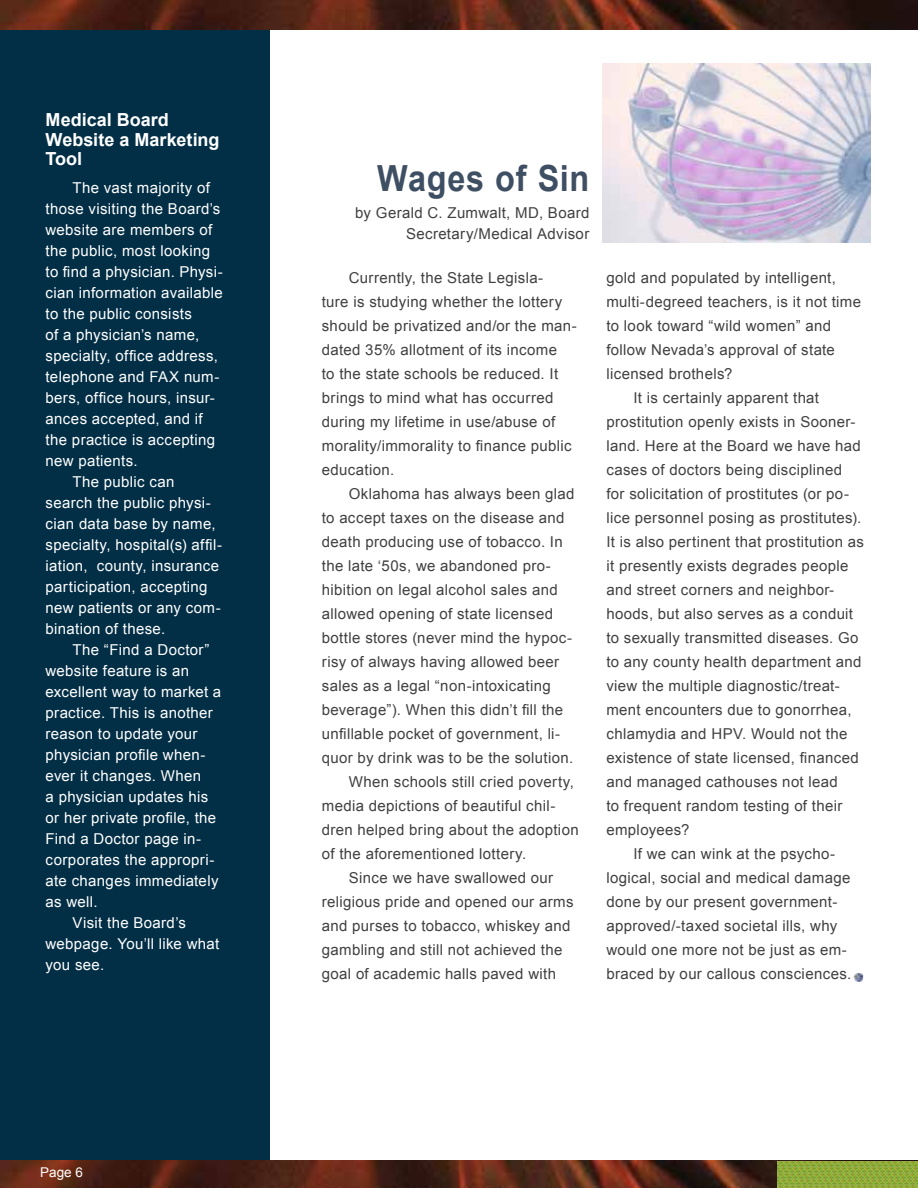
<style>
.page{position:relative;width:918px;height:1188px;background:#fff}
.page>*{position:absolute;margin:0;border:0;box-sizing:border-box;transform-origin:0 0}
.t1{font:700 36px "Arial";letter-spacing:.02em;color:#3f4f63;scale:.9 1}
.t2{font:700 18px/19.8px "Arial";color:#fff}
.t3{font:15px/24px "Arial";letter-spacing:.025em;color:#404040}
.t4{font:15px "Arial";letter-spacing:.025em;color:#fff}
.t5{font:13.5px "Arial";color:#fff}
</style>
<div class="page">
<div style="left:0;top:0;width:270px;height:1188px;background:#032f46"></div>
<img style="left:0;top:1161px;width:778px;height:27px">
<img style="left:778px;top:1161px;width:140px;height:27px">
<img style="left:0;top:0;width:918px;height:29px">
<svg style="left:854px;top:973px;width:9px;height:9px"></svg>
<img style="left:603px;top:64px;width:267px;height:178px">
<p class="t2" style="left:46px;top:110px;width:176px">Medical Board<br>Website a Marketing<br>Tool</p>
<p class="t4" style="left:73px;top:178px;width:139px">The vast majority of</p>
<p class="t4" style="left:46px;top:199px;width:176px">those visiting the Board’s</p>
<p class="t4" style="left:46px;top:220px;width:168px">website are members of</p>
<p class="t4" style="left:46px;top:241px;width:166px">the public, most looking</p>
<p class="t4" style="left:46px;top:262px;width:179px">to find a physician. Physi-</p>
<p class="t4" style="left:46px;top:283px;width:179px">cian information available</p>
<p class="t4" style="left:46px;top:304px;width:148px">to the public consists</p>
<p class="t4" style="left:46px;top:325px;width:155px">of a physician’s name,</p>
<p class="t4" style="left:46px;top:346px;width:174px">specialty, office address,</p>
<p class="t4" style="left:46px;top:367px;width:175px">telephone and FAX num-</p>
<p class="t4" style="left:46px;top:388px;width:171px">bers, office hours, insur-</p>
<p class="t4" style="left:46px;top:409px;width:159px">ances accepted, and if</p>
<p class="t4" style="left:46px;top:430px;width:171px">the practice is accepting</p>
<p class="t4" style="left:46px;top:451px;width:94px">new patients.</p>
<p class="t4" style="left:73px;top:472px;width:103px">The public can</p>
<p class="t4" style="left:46px;top:493px;width:167px">search the public physi-</p>
<p class="t4" style="left:46px;top:514px;width:172px">cian data base by name,</p>
<p class="t4" style="left:46px;top:535px;width:178px">specialty, hospital(s) affil-</p>
<p class="t4" style="left:46px;top:556px;width:175px">iation, county, insurance</p>
<p class="t4" style="left:46px;top:577px;width:163px">participation, accepting</p>
<p class="t4" style="left:46px;top:598px;width:177px">new patients or any com-</p>
<p class="t4" style="left:46px;top:619px;width:121px">bination of these.</p>
<p class="t4" style="left:73px;top:640px;width:138px">The “Find a Doctor”</p>
<p class="t4" style="left:46px;top:661px;width:145px">website feature is an</p>
<p class="t4" style="left:46px;top:682px;width:177px">excellent way to market a</p>
<p class="t4" style="left:46px;top:703px;width:169px">practice. This is another</p>
<p class="t4" style="left:46px;top:724px;width:153px">reason to update your</p>
<p class="t4" style="left:46px;top:745px;width:161px">physician profile when-</p>
<p class="t4" style="left:46px;top:766px;width:157px">ever it changes. When</p>
<p class="t4" style="left:46px;top:787px;width:164px">a physician updates his</p>
<p class="t4" style="left:46px;top:808px;width:172px">or her private profile, the</p>
<p class="t4" style="left:46px;top:829px;width:157px">Find a Doctor page in-</p>
<p class="t4" style="left:46px;top:850px;width:170px">corporates the appropri-</p>
<p class="t4" style="left:46px;top:871px;width:174px">ate changes immediately</p>
<p class="t4" style="left:46px;top:892px;width:53px">as well.</p>
<p class="t4" style="left:73px;top:913px;width:115px">Visit the Board’s</p>
<p class="t4" style="left:46px;top:934px;width:175px">webpage. You’ll like what</p>
<p class="t4" style="left:46px;top:955px;width:60px">you see.</p>
<p class="t5" style="left:40px;top:1163px;width:44px">Page 6</p>
<h1 class="t1" style="left:377px;top:154px;width:237px">Wages of Sin</h1>
<p class="t3" style="left:355px;top:203px;width:236px;line-height:21px;text-align:right">by Gerald C. Zumwalt, MD, Board<br>Secretary/Medical Advisor</p>
<p class="t3" style="left:322px;top:266px;width:256px;text-indent:27px">Currently, the State Legisla-<br>ture is studying whether the lottery should be privatized and/or the man&shy;dated 35% allotment of its income<br>to the state schools be reduced. It brings to mind what has occurred during my lifetime in use/abuse of morality/immorality to finance public education.</p>
<p class="t3" style="left:349px;top:482px;width:227px">Oklahoma has always been glad</p>
<p class="t3" style="left:322px;top:506px;width:244px">to accept taxes on the disease and</p>
<p class="t3" style="left:322px;top:530px;width:242px">death producing use of tobacco. In</p>
<p class="t3" style="left:322px;top:554px;width:231px">the late ‘50s, we abandoned pro-</p>
<p class="t3" style="left:322px;top:578px;width:237px">hibition on legal alcohol sales and</p>
<p class="t3" style="left:322px;top:602px;width:233px">allowed opening of state licensed</p>
<p class="t3" style="left:322px;top:626px;width:252px">bottle stores (never mind the hypoc-</p>
<p class="t3" style="left:322px;top:650px;width:239px">risy of always having allowed beer</p>
<p class="t3" style="left:322px;top:674px;width:230px">sales as a legal “non-intoxicating</p>
<p class="t3" style="left:322px;top:698px;width:243px">beverage”). When this didn’t fill the</p>
<p class="t3" style="left:322px;top:722px;width:240px">unfillable pocket of government, li-</p>
<p class="t3" style="left:322px;top:746px;width:253px">quor by drink was to be the solution.</p>
<p class="t3" style="left:349px;top:770px;width:227px">When schools still cried poverty,</p>
<p class="t3" style="left:322px;top:794px;width:235px">media depictions of beautiful chil-</p>
<p class="t3" style="left:322px;top:818px;width:258px">dren helped bring about the adoption</p>
<p class="t3" style="left:322px;top:842px;width:206px">of the aforementioned lottery.</p>
<p class="t3" style="left:349px;top:866px;width:206px">Since we have swallowed our</p>
<p class="t3" style="left:322px;top:890px;width:253px">religious pride and opened our arms</p>
<p class="t3" style="left:322px;top:914px;width:250px">and purses to tobacco, whiskey and</p>
<p class="t3" style="left:322px;top:938px;width:242px">gambling and still not achieved the</p>
<p class="t3" style="left:322px;top:962px;width:236px">goal of academic halls paved with</p>
<p class="t3" style="left:606px;top:266px;width:231px">gold and populated by intelligent,</p>
<p class="t3" style="left:606px;top:290px;width:256px">multi-degreed teachers, is it not time</p>
<p class="t3" style="left:606px;top:314px;width:226px">to look toward “wild women” and</p>
<p class="t3" style="left:606px;top:338px;width:230px">follow Nevada’s approval of state</p>
<p class="t3" style="left:606px;top:362px;width:128px">licensed brothels?</p>
<p class="t3" style="left:633px;top:386px;width:187px">It is certainly apparent that</p>
<p class="t3" style="left:606px;top:410px;width:250px">prostitution openly exists in Sooner-</p>
<p class="t3" style="left:606px;top:434px;width:256px">land. Here at the Board we have had</p>
<p class="t3" style="left:606px;top:458px;width:237px">cases of doctors being disciplined</p>
<p class="t3" style="left:606px;top:482px;width:244px">for solicitation of prostitutes (or po-</p>
<p class="t3" style="left:606px;top:506px;width:256px">lice personnel posing as prostitutes).</p>
<p class="t3" style="left:606px;top:530px;width:259px">It is also pertinent that prostitution as</p>
<p class="t3" style="left:606px;top:554px;width:244px">it presently exists degrades people</p>
<p class="t3" style="left:606px;top:578px;width:229px">and street corners and neighbor-</p>
<p class="t3" style="left:606px;top:602px;width:248px">hoods, but also serves as a conduit</p>
<p class="t3" style="left:606px;top:626px;width:254px">to sexually transmitted diseases. Go</p>
<p class="t3" style="left:606px;top:650px;width:257px">to any county health department and</p>
<p class="t3" style="left:606px;top:674px;width:235px">view the multiple diagnostic/treat-</p>
<p class="t3" style="left:606px;top:698px;width:247px">ment encounters due to gonorrhea,</p>
<p class="t3" style="left:606px;top:722px;width:242px">chlamydia and HPV. Would not the</p>
<p class="t3" style="left:606px;top:746px;width:254px">existence of state licensed, financed</p>
<p class="t3" style="left:606px;top:770px;width:233px">and managed cathouses not lead</p>
<p class="t3" style="left:606px;top:794px;width:238px">to frequent random testing of their</p>
<p class="t3" style="left:606px;top:818px;width:85px">employees?</p>
<p class="t3" style="left:633px;top:842px;width:203px">If we can wink at the psycho-</p>
<p class="t3" style="left:606px;top:866px;width:246px">logical, social and medical damage</p>
<p class="t3" style="left:606px;top:890px;width:232px">done by our present government-</p>
<p class="t3" style="left:606px;top:914px;width:232px">approved/-taxed societal ills, why</p>
<p class="t3" style="left:606px;top:938px;width:242px">would one more not be just as em-</p>
<p class="t3" style="left:606px;top:962px;width:247px">braced by our callous consciences.</p>
</div>
